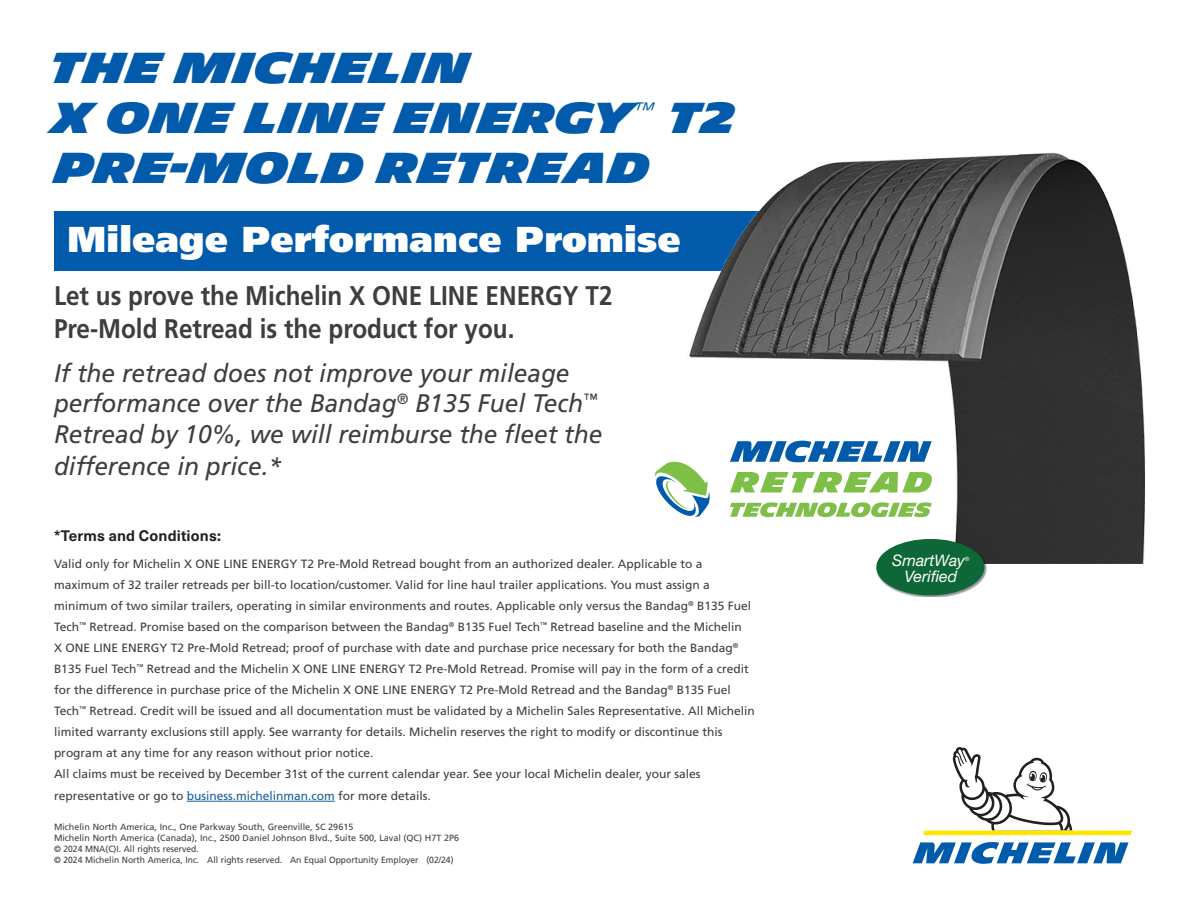
<style>
.page{position:relative;width:1188px;height:918px;background:#fff}
.page>*{position:absolute;margin:0;border:0;box-sizing:border-box;transform-origin:0 0}
.t1{font:900 42px/50.4px "Michelin";letter-spacing:.01em;color:#015aaa}
.t2{font:900 36px "Frutiger LT Std";letter-spacing:.01em;color:#fff}
.t3{font:700 27px/32.4px "Frutiger LT Std";color:#3e3e3f;scale:.9 1}
.t4{font:italic 25.5px/31.2px "Frutiger LT Std";color:#3e3e3f;scale:.96 1}
.t5{font:300 17.55px "Michelin";color:#015aaa;scale:.95 1}
.t6{font:italic 15.9px "Helvetica Neue";color:#fff}
.t7{font:700 15px "Neue Haas Unica W1 G";letter-spacing:.01em;color:#231f20}
.t8{font:12px/21px "Frutiger LT Std";color:#3e3e3f}
.t9{font:9px "Frutiger LT Std";color:#3e3e3f}
.t10{font:9px "Frutiger LT Std";color:#3e3e3f;scale:.95 1}
.t11{font:italic 5.85px "Helvetica Neue";color:#fff}
.s1{color:#175d9e}
</style>
<div class="page">
<hr style="left:187px;top:801px;width:148px;height:1px;background:#175d9e">
<div style="left:54px;top:211px;width:859px;height:60px;background:#015aaa"></div>
<svg style="left:913px;top:842px;width:216px;height:22px"></svg>
<svg style="left:923px;top:747px;width:209px;height:88px"></svg>
<img style="left:689px;top:152px;width:457px;height:411px">
<svg style="left:730px;top:441px;width:202px;height:21px"></svg>
<svg style="left:730px;top:472px;width:203px;height:20px"></svg>
<svg style="left:730px;top:502px;width:202px;height:15px"></svg>
<svg style="left:655px;top:457px;width:56px;height:60px"></svg>
<img style="left:876px;top:539px;width:112px;height:57px">
<div style="left:876px;top:539px;width:108px;height:56px;background:#0d6736;border-radius:50%"></div>
<p class="t1" style="left:50px;top:43px;width:586px">THE MICHELIN<br>X ONE LINE ENERGY</p>
<p class="t5" style="left:634px;top:99px;width:23px">™</p>
<p class="t1" style="left:668px;top:93px;width:69px">T2</p>
<p class="t1" style="left:55px;top:144px;width:597px">PRE-MOLD RETREAD</p>
<p class="t2" style="left:68px;top:217px;width:614px">Mileage Performance Promise</p>
<p class="t3" style="left:54px;top:280px;width:622px">Let us prove the Michelin X ONE LINE ENERGY T2<br>Pre-Mold Retread is the product for you.</p>
<p class="t4" style="left:54px;top:358px;width:573px">If the retread does not improve your mileage performance over the Bandag<sup>®</sup> B135 Fuel Tech<sup>™ </sup>Retread by 10%, we will reimburse the fleet the difference in price.*</p>
<p class="t7" style="left:54px;top:524px;width:169px">*Terms and Conditions:</p>
<p class="t8" style="left:54px;top:554px;width:702px">Valid only for Michelin X ONE LINE ENERGY T2 Pre-Mold Retread bought from an authorized dealer. Applicable to a maximum of 32 trailer retreads per bill-to location/customer. Valid for line haul trailer applications. You must assign a minimum of two similar trailers, operating in similar environments and routes. Applicable only versus the Bandag<sup>®</sup> B135 Fuel Tech<sup>™</sup> Retread. Promise based on the comparison between the Bandag<sup>®</sup> B135 Fuel Tech<sup>™</sup> Retread baseline and the Michelin<br>X ONE LINE ENERGY T2 Pre-Mold Retread; proof of purchase with date and purchase price necessary for both the Bandag<sup>® </sup>B135 Fuel Tech<sup>™</sup> Retread and the Michelin X ONE LINE ENERGY T2 Pre-Mold Retread. Promise will pay in the form of a credit for the difference in purchase price of the Michelin X ONE LINE ENERGY T2 Pre-Mold Retread and the Bandag<sup>®</sup> B135 Fuel Tech<sup>™</sup> Retread. Credit will be issued and all documentation must be validated by a Michelin Sales Representative. All Michelin limited warranty exclusions still apply. See warranty for details. Michelin reserves the right to modify or discontinue this program at any time for any reason without prior notice.<br>All claims must be received by December 31st of the current calendar year. See your local Michelin dealer, your sales representative or go to <span class="s1">business.michelinman.com</span> for more details.</p>
<p class="t9" style="left:54px;top:822px;width:301px">Michelin North America, Inc., One Parkway South, Greenville, SC 29615</p>
<p class="t9" style="left:54px;top:833px;width:407px">Michelin North America (Canada), Inc., 2500 Daniel Johnson Blvd., Suite 500, Laval (QC) H7T 2P6</p>
<p class="t10" style="left:54px;top:843px;width:154px">© 2024 MNA(C)I. All rights reserved.</p>
<p class="t10" style="left:54px;top:854px;width:422px">© 2024 Michelin North America, Inc. All rights reserved. An Equal Opportunity Employer (02/24)</p>
<p class="t6" style="left:892px;top:551px;width:74px">SmartWay</p>
<p class="t11" style="left:965px;top:556px;width:6px">®</p>
<p class="t6" style="left:905px;top:567px;width:54px">Verified</p>
</div>
